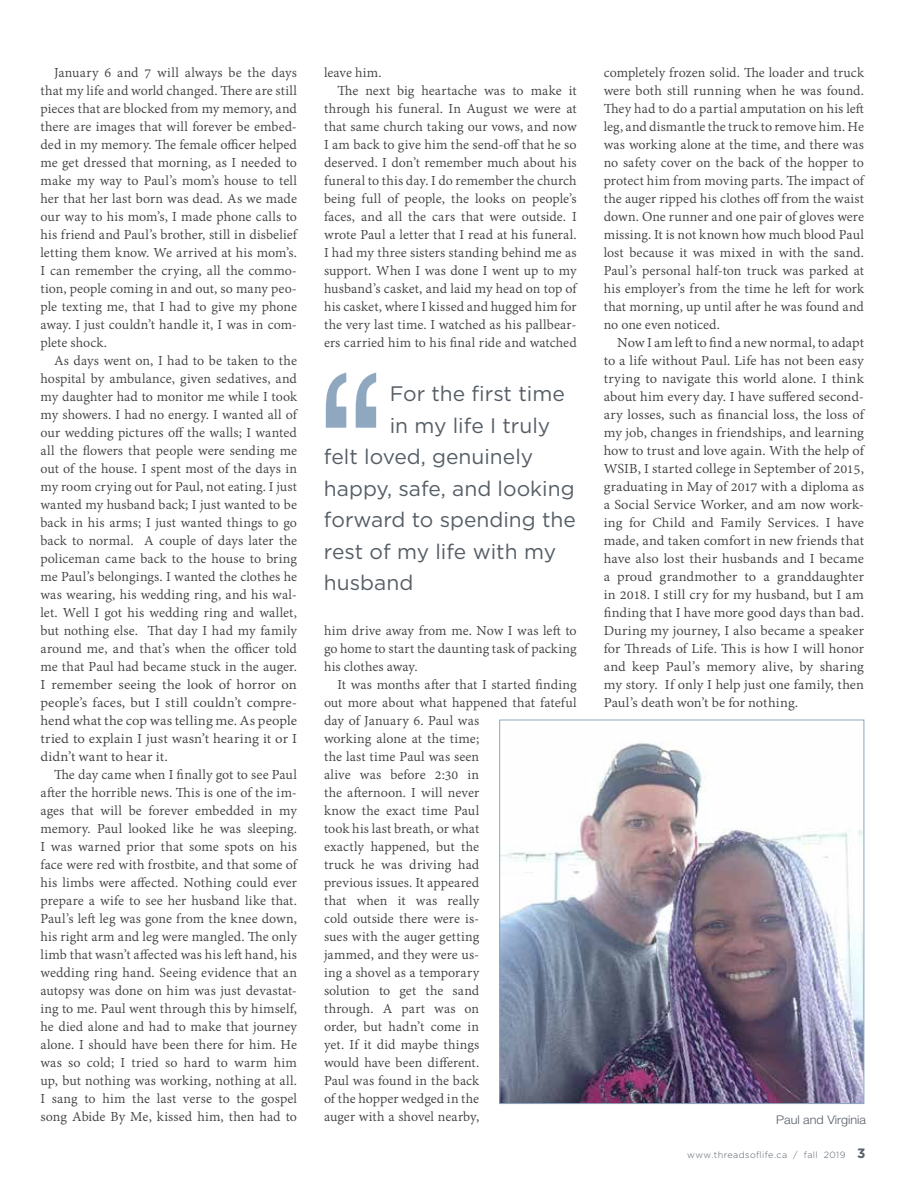
<style>
.page{position:relative;width:918px;height:1188px;background:#fff}
.page>*{position:absolute;margin:0;border:0;box-sizing:border-box;transform-origin:0 0}
.t1{font:21px "Gotham";color:#565e66}
.t2{font:15px/18px "Adobe Devanagari";letter-spacing:.005em;color:#414042;text-align:justify}
.t3{font:300 12px "Helvetica Neue";color:#565e66;scale:1.05 1}
.t4{font:300 9px "Gotham";letter-spacing:.045em;color:#565e66}
.s1{font-weight:700;font-size:13.5px}
</style>
<div class="page">
<svg style="left:326px;top:373px;width:50px;height:55px"></svg>
<img style="left:502px;top:743px;width:360px;height:359px">
<div style="left:500px;top:720px;width:364px;height:384px;border:1px solid #8fa7bf"></div>
<p class="t2" style="left:40px;top:64px;width:258px;text-indent:14px">January 6 and 7 will always be the days that my life and world changed. There are still pieces that are blocked from my memory, and there are images that will forever be embed&shy;ded in my memory. The female officer helped me get dressed that morning, as I needed to make my way to Paul’s mom’s house to tell her that her last born was dead. As we made our way to his mom’s, I made phone calls to his friend and Paul’s brother, still in disbelief letting them know. We arrived at his mom’s.<br>I can remember the crying, all the commo&shy;tion, people coming in and out, so many peo&shy;ple texting me, that I had to give my phone away. I just couldn’t handle it, I was in com&shy;plete shock.</p>
<p class="t2" style="left:40px;top:352px;width:258px;text-indent:14px">As days went on, I had to be taken to the hospital by ambulance, given sedatives, and my daughter had to monitor me while I took my showers. I had no energy. I wanted all of our wedding pictures off the walls; I wanted all the flowers that people were sending me out of the house. I spent most of the days in my room crying out for Paul, not eating. I just wanted my husband back; I just wanted to be back in his arms; I just wanted things to go back to normal. A couple of days later the policeman came back to the house to bring me Paul’s belongings. I wanted the clothes he was wearing, his wedding ring, and his wal&shy;let. Well I got his wedding ring and wallet, but nothing else. That day I had my family around me, and that’s when the officer told me that Paul had became stuck in the auger.<br>I remember seeing the look of horror on people’s faces, but I still couldn’t compre&shy;hend what the cop was telling me. As people tried to explain I just wasn’t hearing it or I didn’t want to hear it.</p>
<p class="t2" style="left:40px;top:766px;width:258px;text-indent:14px">The day came when I finally got to see Paul after the horrible news. This is one of the im&shy;ages that will be forever embedded in my memory. Paul looked like he was sleeping.<br>I was warned prior that some spots on his face were red with frostbite, and that some of his limbs were affected. Nothing could ever prepare a wife to see her husband like that.<br>Paul’s left leg was gone from the knee down, his right arm and leg were mangled. The only limb that wasn’t affected was his left hand, his wedding ring hand. Seeing evidence that an autopsy was done on him was just devastat&shy;ing to me. Paul went through this by himself, he died alone and had to make that journey alone. I should have been there for him. He was so cold; I tried so hard to warm him up, but nothing was working, nothing at all.<br>I sang to him the last verse to the gospel song Abide By Me, kissed him, then had to</p>
<p class="t2" style="left:324px;top:64px;width:59px">leave him.</p>
<p class="t2" style="left:338px;top:82px;width:241px">The next big heartache was to make it</p>
<p class="t2" style="left:324px;top:100px;width:254px">through his funeral. In August we were at</p>
<p class="t2" style="left:324px;top:118px;width:254px">that same church taking our vows, and now</p>
<p class="t2" style="left:324px;top:136px;width:254px">I am back to give him the send-off that he so</p>
<p class="t2" style="left:324px;top:154px;width:254px">deserved. I don’t remember much about his</p>
<p class="t2" style="left:324px;top:172px;width:254px">funeral to this day. I do remember the church</p>
<p class="t2" style="left:324px;top:190px;width:254px">being full of people, the looks on people’s</p>
<p class="t2" style="left:324px;top:208px;width:254px">faces, and all the cars that were outside. I</p>
<p class="t2" style="left:324px;top:226px;width:254px">wrote Paul a letter that I read at his funeral.</p>
<p class="t2" style="left:324px;top:244px;width:254px">I had my three sisters standing behind me as</p>
<p class="t2" style="left:324px;top:262px;width:254px">support. When I was done I went up to my</p>
<p class="t2" style="left:324px;top:280px;width:254px">husband’s casket, and laid my head on top of</p>
<p class="t2" style="left:324px;top:298px;width:254px">his casket, where I kissed and hugged him for</p>
<p class="t2" style="left:324px;top:316px;width:254px">the very last time. I watched as his pallbear-</p>
<p class="t2" style="left:324px;top:334px;width:254px">ers carried him to his final ride and watched</p>
<h1 class="t1" style="left:390px;top:380px;width:177px">For the first time</h1>
<h1 class="t1" style="left:390px;top:412px;width:162px">in my life I truly</h1>
<h1 class="t1" style="left:324px;top:443px;width:211px">felt loved, genuinely</h1>
<h1 class="t1" style="left:324px;top:475px;width:252px">happy, safe, and looking</h1>
<h1 class="t1" style="left:324px;top:506px;width:254px">forward to spending the</h1>
<h1 class="t1" style="left:324px;top:538px;width:234px">rest of my life with my</h1>
<h1 class="t1" style="left:324px;top:569px;width:91px">husband</h1>
<p class="t2" style="left:324px;top:622px;width:254px">him drive away from me. Now I was left to go home to start the daunting task of packing his clothes away.</p>
<p class="t2" style="left:324px;top:676px;width:254px;text-align:left;text-indent:14px">It was months after that I started finding out more about what happened that fateful day of January 6. Paul was<br>working alone at the time;<br>the last time Paul was seen<br>alive was before 2:30 in<br>the afternoon. I will never<br>know the exact time Paul<br>took his last breath, or what<br>exactly happened, but the<br>truck he was driving had<br>previous issues. It appeared<br>that when it was really<br>cold outside there were is-<br>sues with the auger getting<br>jammed, and they were us-<br>ing a shovel as a temporary<br>solution to get the sand<br>through. A part was on<br>order, but hadn’t come in<br>yet. If it did maybe things<br>would have been different.<br>Paul was found in the back<br>of the hopper wedged in the<br>auger with a shovel nearby,</p>
<p class="t2" style="left:604px;top:64px;width:262px">completely frozen solid. The loader and truck were both still running when he was found.<br>They had to do a partial amputation on his left leg, and dismantle the truck to remove him. He was working alone at the time, and there was no safety cover on the back of the hopper to protect him from moving parts. The impact of the auger ripped his clothes off from the waist down. One runner and one pair of gloves were missing. It is not known how much blood Paul lost because it was mixed in with the sand.<br>Paul’s personal half-ton truck was parked at his employer’s from the time he left for work that morning, up until after he was found and no one even noticed.</p>
<p class="t2" style="left:604px;top:334px;width:262px;text-indent:14px">Now I am left to find a new normal, to adapt to a life without Paul. Life has not been easy trying to navigate this world alone. I think about him every day. I have suffered second&shy;ary losses, such as financial loss, the loss of my job, changes in friendships, and learning how to trust and love again. With the help of WSIB, I started college in September of 2015, graduating in May of 2017 with a diploma as a Social Service Worker, and am now work&shy;ing for Child and Family Services. I have made, and taken comfort in new friends that have also lost their husbands and I became a proud grandmother to a granddaughter in 2018. I still cry for my husband, but I am finding that I have more good days than bad.<br>During my journey, I also became a speaker for Threads of Life. This is how I will honor and keep Paul’s memory alive, by sharing my story. If only I help just one family, then Paul’s death won’t be for nothing.</p>
<p class="t3" style="left:776px;top:1112px;width:87px">Paul and Virginia</p>
<p class="t4" style="left:687px;top:1149px;width:180px">www.threadsoflife.ca / fall 2019 <span class="s1">3</span></p>
</div>
